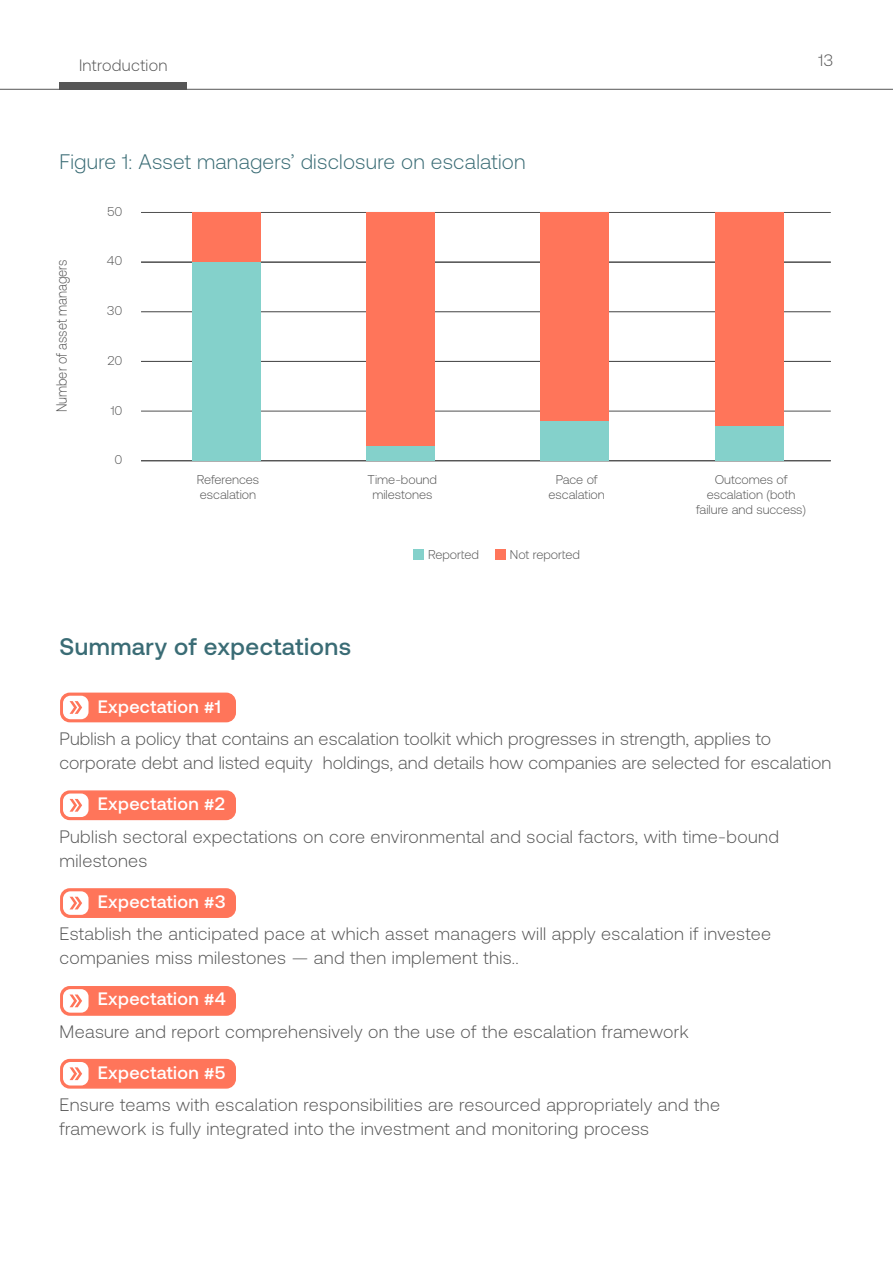
<style>
.page{position:relative;width:893px;height:1263px;background:#fff}
.page>*{position:absolute;margin:0;border:0;box-sizing:border-box;transform-origin:0 0}
.Subheading_2{font:500 24px "Aeonik";letter-spacing:.02em;color:#3a6c75}
.Table_Diagram_Heading{font:300 21px "Aeonik";letter-spacing:.01em;color:#3a6c75}
.Body_Text_-_Main{font:300 18px/24px "Aeonik";letter-spacing:.02em;color:#565656}
.Body_Text_-_Main-2{font:500 18px "Aeonik";letter-spacing:.02em;color:#fff}
.top_right_heading_grey{font:300 16.5px "Aeonik";letter-spacing:.02em;color:#565656}
.Body_Text_-_Main-3{font:300 16.5px "Aeonik";color:#565656}
.t1{font:300 15px "Aeonik";color:#565656;scale:.85 1}
.t2{font:300 12.75px/15.3px "Aeonik";color:#565656;text-align:center}
</style>
<div class="page">
<div style="left:61px;top:693px;width:174px;height:29px;background:#ff755a;border-radius:9px"></div>
<div style="left:60px;top:693px;width:176px;height:29px;border:2px solid #ff755a;border-radius:9px"></div>
<div style="left:61px;top:791px;width:174px;height:28px;background:#ff755a;border-radius:9px"></div>
<div style="left:60px;top:790px;width:176px;height:30px;border:2px solid #ff755a;border-radius:9px"></div>
<div style="left:61px;top:889px;width:174px;height:28px;background:#ff755a;border-radius:9px"></div>
<div style="left:60px;top:888px;width:176px;height:30px;border:2px solid #ff755a;border-radius:9px"></div>
<div style="left:61px;top:987px;width:174px;height:28px;background:#ff755a;border-radius:9px"></div>
<div style="left:60px;top:986px;width:176px;height:30px;border:2px solid #ff755a;border-radius:9px"></div>
<div style="left:61px;top:1059px;width:174px;height:29px;background:#ff755a;border-radius:9px"></div>
<div style="left:60px;top:1059px;width:176px;height:30px;border:2px solid #ff755a;border-radius:9px"></div>
<div style="left:63px;top:696px;width:26px;height:23px;background:#fff;border-radius:7px"></div>
<div style="left:63px;top:793px;width:26px;height:24px;background:#fff;border-radius:7px"></div>
<div style="left:63px;top:891px;width:26px;height:24px;background:#fff;border-radius:7px"></div>
<div style="left:63px;top:989px;width:26px;height:24px;background:#fff;border-radius:7px"></div>
<div style="left:63px;top:1062px;width:26px;height:23px;background:#fff;border-radius:7px"></div>
<svg style="left:70px;top:701px;width:12px;height:13px"></svg>
<svg style="left:70px;top:799px;width:12px;height:13px"></svg>
<svg style="left:70px;top:897px;width:12px;height:12px"></svg>
<svg style="left:70px;top:994px;width:12px;height:13px"></svg>
<svg style="left:70px;top:1067px;width:12px;height:13px"></svg>
<hr style="left:0;top:89px;width:893px;height:1px;background:#565656">
<div style="left:60px;top:82px;width:127px;height:7px;background:#565656"></div>
<hr style="left:141px;top:460px;width:690px;height:1px;background:#505050">
<hr style="left:141px;top:411px;width:690px;height:1px;background:#505050">
<hr style="left:141px;top:361px;width:690px;height:1px;background:#505050">
<hr style="left:141px;top:311px;width:690px;height:1px;background:#505050">
<hr style="left:141px;top:262px;width:690px;height:1px;background:#505050">
<hr style="left:141px;top:212px;width:690px;height:1px;background:#505050">
<div style="left:192px;top:213px;width:69px;height:247px;background:#ff755a"></div>
<div style="left:366px;top:213px;width:69px;height:247px;background:#ff755a"></div>
<div style="left:540px;top:213px;width:69px;height:247px;background:#ff755a"></div>
<div style="left:715px;top:213px;width:69px;height:247px;background:#ff755a"></div>
<div style="left:192px;top:262px;width:69px;height:199px;background:#84d1cb"></div>
<div style="left:366px;top:446px;width:69px;height:15px;background:#84d1cb"></div>
<div style="left:540px;top:422px;width:69px;height:39px;background:#84d1cb"></div>
<div style="left:715px;top:427px;width:69px;height:34px;background:#84d1cb"></div>
<div style="left:413px;top:549px;width:11px;height:10px;background:#84d1cb"></div>
<div style="left:495px;top:549px;width:11px;height:10px;background:#ff755a"></div>
<p class="top_right_heading_grey" style="left:79px;top:56px;width:90px">Introduction</p>
<p class="Body_Text_-_Main-3" style="left:818px;top:51px;width:17px">13</p>
<p class="Table_Diagram_Heading" style="left:60px;top:151px;width:468px">Figure 1: Asset managers’ disclosure on escalation</p>
<p class="t1" style="left:53px;top:412px;width:181px;rotate:-90deg">Number of asset managers</p>
<p class="t2" style="left:107px;top:203px;width:17px">50</p>
<p class="t2" style="left:107px;top:253px;width:17px">40</p>
<p class="t2" style="left:107px;top:303px;width:17px">30</p>
<p class="t2" style="left:107px;top:353px;width:17px">20</p>
<p class="t2" style="left:111px;top:402px;width:13px">10</p>
<p class="t2" style="left:115px;top:452px;width:9px">0</p>
<p class="t2" style="left:197px;top:472px;width:64px;text-align:left">References escalation</p>
<p class="t2" style="left:368px;top:472px;width:71px">Time-bound milestones</p>
<p class="t2" style="left:549px;top:472px;width:58px">Pace of escalation</p>
<p class="t2" style="left:696px;top:472px;width:112px">Outcomes of escalation (both failure and success)</p>
<p class="t2" style="left:428px;top:547px;width:52px">Reported</p>
<p class="t2" style="left:510px;top:547px;width:71px">Not reported</p>
<p class="Subheading_2" style="left:60px;top:633px;width:293px">Summary of expectations</p>
<p class="Body_Text_-_Main-2" style="left:98px;top:696px;width:125px">Expectation #1</p>
<p class="Body_Text_-_Main" style="left:60px;top:727px;width:773px">Publish a policy that contains an escalation toolkit which progresses in strength, applies to corporate debt and listed equity holdings, and details how companies are selected for escalation</p>
<p class="Body_Text_-_Main-2" style="left:98px;top:794px;width:129px">Expectation #2</p>
<p class="Body_Text_-_Main" style="left:60px;top:824px;width:721px">Publish sectoral expectations on core environmental and social factors, with time-bound milestones</p>
<p class="Body_Text_-_Main-2" style="left:98px;top:891px;width:129px">Expectation #3</p>
<p class="Body_Text_-_Main" style="left:60px;top:922px;width:713px">Establish the anticipated pace at which asset managers will apply escalation if investee companies miss milestones — and then implement this..</p>
<p class="Body_Text_-_Main-2" style="left:98px;top:989px;width:130px">Expectation #4</p>
<p class="Body_Text_-_Main" style="left:60px;top:1019px;width:631px">Measure and report comprehensively on the use of the escalation framework</p>
<p class="Body_Text_-_Main-2" style="left:98px;top:1062px;width:129px">Expectation #5</p>
<p class="Body_Text_-_Main" style="left:60px;top:1093px;width:662px">Ensure teams with escalation responsibilities are resourced appropriately and the framework is fully integrated into the investment and monitoring process</p>
</div>
